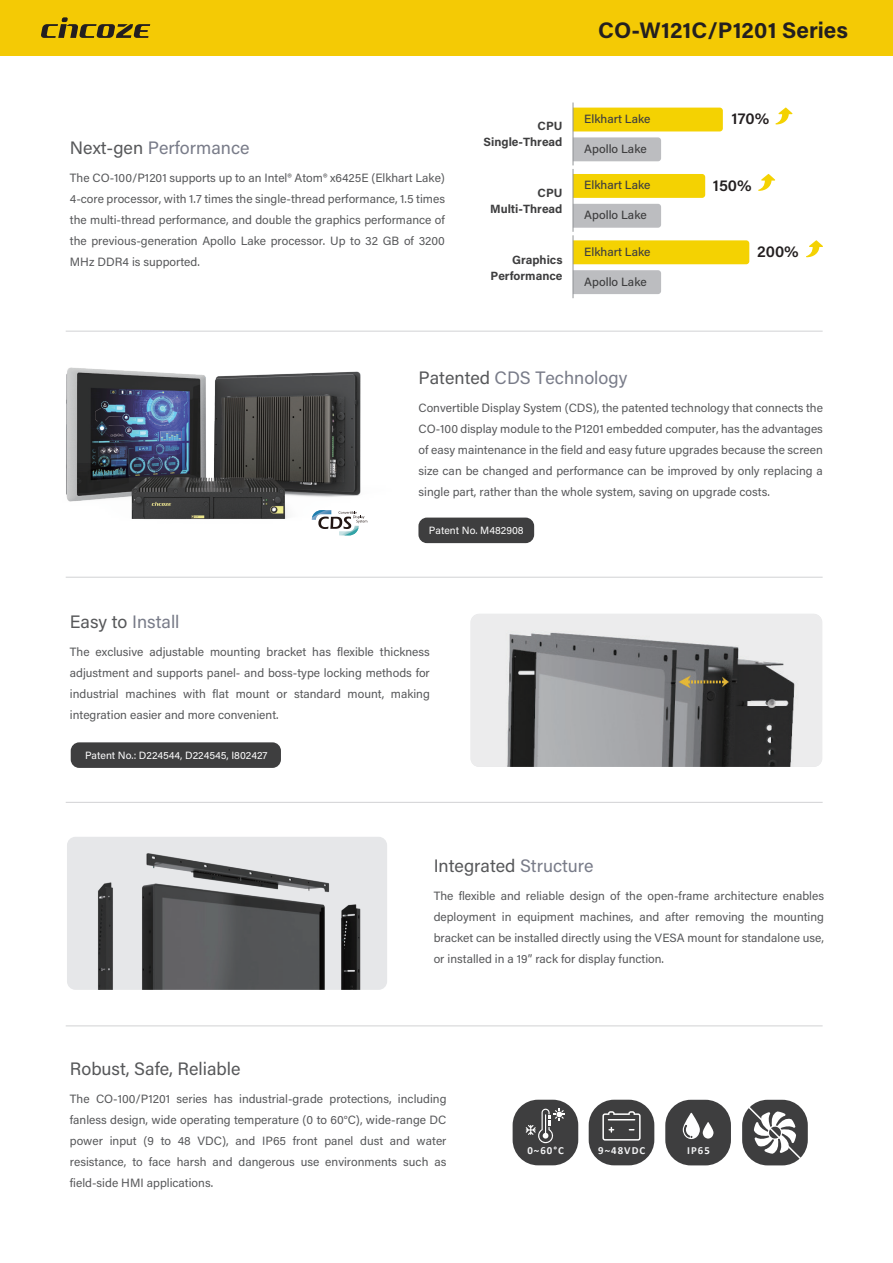
<style>
.page{position:relative;width:893px;height:1263px;background:#fff}
.page>*{position:absolute;margin:0;border:0;box-sizing:border-box;transform-origin:0 0}
.t1{font:700 22.5px "Acumin Pro";color:#231f20}
.t2{font:18px "Acumin Pro";color:#797c89}
.t3{font:18px "Acumin Pro";color:#57585a}
.t4{font:600 15.9px "Acumin Pro";color:#231f20}
.t5{font:12px/21px "Acumin Pro";color:#57585a;text-align:justify}
.t6{font:500 12px "Acumin Pro";color:#3e3e3f}
.t7{font:700 12px/15.9px "Acumin Pro";color:#3e3e3f;text-align:right}
.t8{font:700 10.8px "Calibri";letter-spacing:.1em;color:#f2f3f4}
.t9{font:10.5px "Acumin Pro";color:#fff}
.s1{color:#57585a}
.s2{color:#797c89}
</style>
<div class="page">
<div style="left:0;top:0;width:893px;height:55px;background:#f4ca05"></div>
<svg style="left:41px;top:17px;width:109px;height:21px"></svg>
<div style="left:71px;top:742px;width:210px;height:26px;background:#3e3e3f;border-radius:9px"></div>
<div style="left:418px;top:518px;width:116px;height:25px;background:#3e3e3f;border-radius:9px"></div>
<hr style="left:66px;top:802px;width:757px;height:1px;background:#d1d2d4">
<hr style="left:66px;top:1026px;width:757px;height:1px;background:#d1d2d4">
<hr style="left:66px;top:331px;width:757px;height:1px;background:#d1d2d4">
<hr style="left:66px;top:577px;width:757px;height:1px;background:#d1d2d4">
<div style="left:574px;top:108px;width:149px;height:23px;background:#f4d202"></div>
<div style="left:574px;top:137px;width:87px;height:24px;background:#bcbdc0"></div>
<hr style="left:573px;top:103px;width:1px;height:62px;background:#939598">
<svg style="left:775px;top:107px;width:17px;height:17px"></svg>
<div style="left:574px;top:174px;width:131px;height:24px;background:#f4d202"></div>
<div style="left:574px;top:204px;width:87px;height:24px;background:#bcbdc0"></div>
<hr style="left:573px;top:169px;width:1px;height:63px;background:#939598">
<svg style="left:758px;top:174px;width:17px;height:17px"></svg>
<div style="left:574px;top:240px;width:175px;height:24px;background:#f4d202"></div>
<div style="left:574px;top:270px;width:87px;height:24px;background:#bcbdc0"></div>
<hr style="left:573px;top:235px;width:1px;height:63px;background:#939598">
<svg style="left:806px;top:240px;width:17px;height:17px"></svg>
<img style="left:471px;top:614px;width:351px;height:153px">
<div style="left:67px;top:837px;width:320px;height:153px;background:#e6e7e9;border-radius:9px"></div>
<img style="left:69px;top:853px;width:318px;height:137px">
<div style="left:589px;top:1100px;width:65px;height:65px;background:#3e3e3f;border-radius:26px"></div>
<div style="left:665px;top:1100px;width:66px;height:65px;background:#3e3e3f;border-radius:26px"></div>
<div style="left:513px;top:1100px;width:65px;height:65px;background:#3e3e3f;border-radius:26px"></div>
<svg style="left:683px;top:1113px;width:30px;height:27px"></svg>
<div style="left:742px;top:1100px;width:66px;height:65px;background:#3e3e3f;border-radius:26px"></div>
<svg style="left:526px;top:1109px;width:39px;height:34px"></svg>
<svg style="left:602px;top:1111px;width:39px;height:29px"></svg>
<svg style="left:747px;top:1105px;width:55px;height:55px"></svg>
<img style="left:66px;top:367px;width:302px;height:169px">
<svg style="left:312px;top:510px;width:55px;height:25px"></svg>
<h2 class="t2" style="left:70px;top:135px;width:181px"><span class="s1">Next-gen</span> Performance</h2>
<p class="t5" style="left:70px;top:167px;width:377px">The CO-100/P1201 supports up to an Intel® Atom® x6425E (Elkhart Lake)<br>4-core processor, with 1.7 times the single-thread performance, 1.5 times the multi-thread performance, and double the graphics performance of the previous-generation Apollo Lake processor. Up to 32 GB of 3200<br>MHz DDR4 is supported.</p>
<h1 class="t1" style="left:598px;top:14px;width:252px">CO-W121C/P1201 Series</h1>
<p class="t7" style="left:484px;top:117px;width:80px">CPU<br>Single-Thread</p>
<p class="t7" style="left:490px;top:185px;width:74px">CPU<br>Multi-Thread</p>
<p class="t7" style="left:491px;top:251px;width:73px">Graphics<br>Performance</p>
<p class="t6" style="left:584px;top:110px;width:68px">Elkhart Lake</p>
<p class="t6" style="left:584px;top:140px;width:64px">Apollo Lake</p>
<p class="t6" style="left:584px;top:177px;width:68px">Elkhart Lake</p>
<p class="t6" style="left:584px;top:207px;width:64px">Apollo Lake</p>
<p class="t6" style="left:584px;top:243px;width:68px">Elkhart Lake</p>
<p class="t6" style="left:584px;top:273px;width:64px">Apollo Lake</p>
<h3 class="t4" style="left:732px;top:108px;width:39px">170%</h3>
<h3 class="t4" style="left:713px;top:174px;width:40px">150%</h3>
<h3 class="t4" style="left:757px;top:241px;width:43px">200%</h3>
<h2 class="t2" style="left:418px;top:365px;width:210px"><span class="s1">Patented</span> CDS Technology</h2>
<p class="t5" style="left:418px;top:397px;width:406px">Convertible Display System (CDS), the patented technology that connects the CO-100 display module to the P1201 embedded computer, has the advantages of easy maintenance in the field and easy future upgrades because the screen size can be changed and performance can be improved by only replacing a single part, rather than the whole system, saving on upgrade costs.</p>
<p class="t9" style="left:429px;top:523px;width:96px">Patent No. M482908</p>
<h2 class="t2" style="left:70px;top:609px;width:111px"><span class="s1">Easy to</span> Install</h2>
<p class="t5" style="left:70px;top:641px;width:362px">The exclusive adjustable mounting bracket has flexible thickness adjustment and supports panel- and boss-type locking methods for industrial machines with flat mount or standard mount, making integration easier and more convenient.</p>
<p class="t9" style="left:85px;top:748px;width:184px">Patent No.: D224544, D224545, I802427</p>
<h2 class="t3" style="left:434px;top:853px;width:162px">Integrated <span class="s2">Structure</span></h2>
<p class="t5" style="left:434px;top:885px;width:392px">The flexible and reliable design of the open-frame architecture enables deployment in equipment machines, and after removing the mounting bracket can be installed directly using the VESA mount for standalone use, or installed in a 19” rack for display function.</p>
<h2 class="t3" style="left:70px;top:1056px;width:172px">Robust, Safe, Reliable</h2>
<p class="t5" style="left:70px;top:1088px;width:378px">The CO-100/P1201 series has industrial-grade protections, including fanless design, wide operating temperature (0 to 60°C), wide-range DC power input (9 to 48 VDC), and IP65 front panel dust and water resistance, to face harsh and dangerous use environments such as field-side HMI applications.</p>
<p class="t8" style="left:527px;top:1143px;width:38px">0~60°C</p>
<p class="t8" style="left:598px;top:1143px;width:49px">9~48VDC</p>
<p class="t8" style="left:687px;top:1143px;width:24px">IP65</p>
</div>
